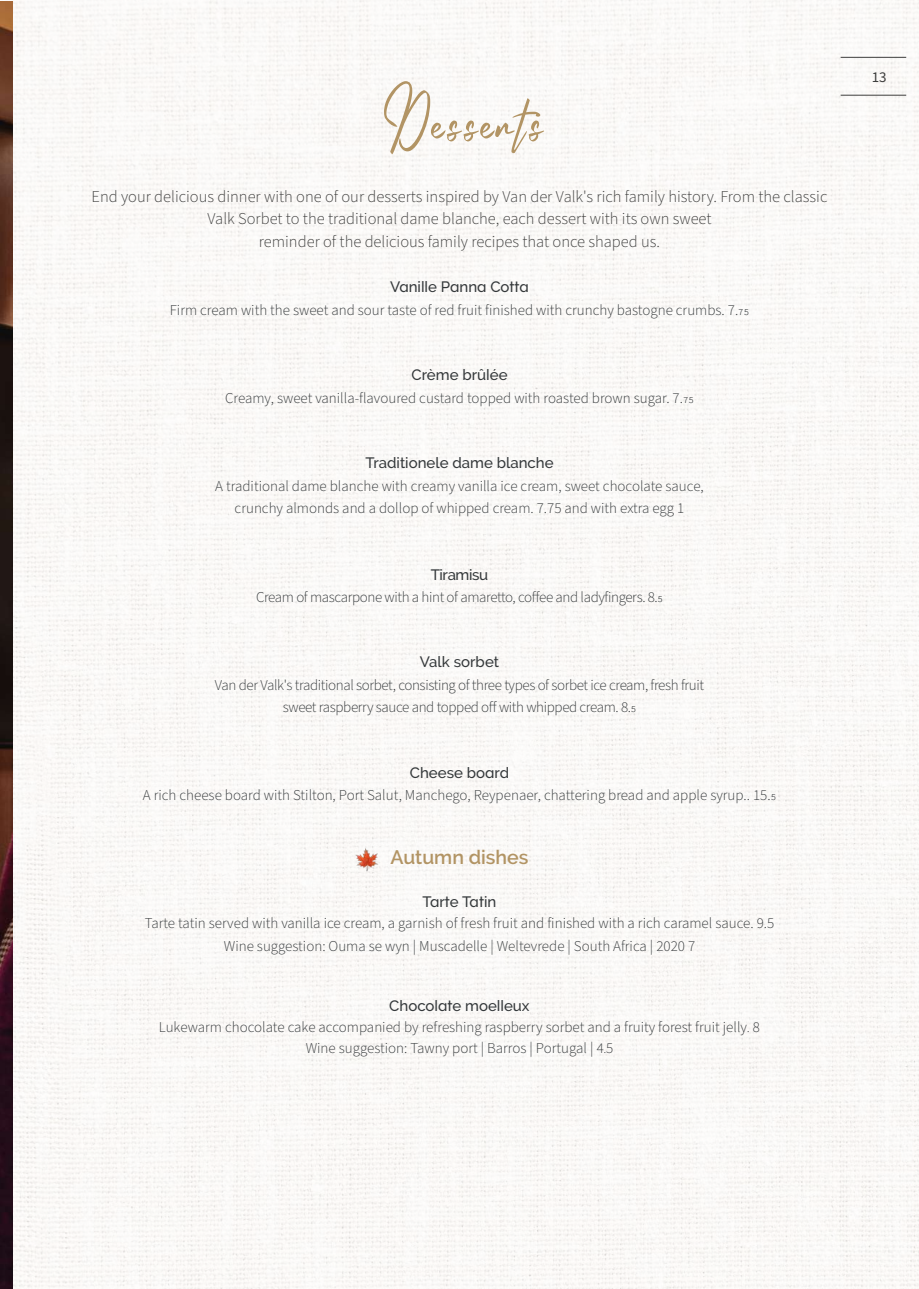
<style>
.page{position:relative;width:919px;height:1289px;background:#fff}
.page>*{position:absolute;margin:0;border:0;box-sizing:border-box;transform-origin:0 0}
.t1{font:72px "Autumn Field";letter-spacing:.05em;color:#b29464}
.t2{font:600 19.5px "Raleway";color:#b29464}
.t3{font:300 16.5px/22.5px "Source Sans Pro";color:#3d3d3c;text-align:center}
.t4{font:300 15px/22.5px "Source Sans Pro";color:#34383a;text-align:center}
.t5{font:300 15px/22.5px "Source Sans Pro";letter-spacing:-.025em;color:#34383a;text-align:center}
.t6{font:500 15px "Raleway";color:#34383a}
.t7{font:500 15px "Raleway";letter-spacing:-.025em;color:#34383a}
.t8{font:15px "Source Sans Pro";color:#3d3d3c}
</style>
<div class="page">
<img style="left:0;top:0;width:918px;height:1288px">
<hr style="left:840px;top:57px;width:66px;height:1px;background:#3d3d3c">
<hr style="left:840px;top:95px;width:66px;height:1px;background:#3d3d3c">
<img style="left:0;top:2px;width:13px;height:1286px">
<img style="left:353px;top:847px;width:26px;height:25px">
<h1 class="t1" style="left:379px;top:69px;width:163px">Desserts</h1>
<p class="t3" style="left:92px;top:185px;width:737px">End your delicious dinner with one of our desserts inspired by Van der Valk's rich family history. From the classic<br>Valk Sorbet to the traditional dame blanche, each dessert with its own sweet<br>reminder of the delicious family recipes that once shaped us.</p>
<p class="t6" style="left:390px;top:278px;width:140px">Vanille Panna Cotta</p>
<p class="t4" style="left:170px;top:299px;width:580px">Firm cream with the sweet and sour taste of red fruit finished with crunchy bastogne crumbs. 7.75</p>
<p class="t6" style="left:411px;top:366px;width:98px">Crème brûlée</p>
<p class="t4" style="left:225px;top:387px;width:470px">Creamy, sweet vanilla-flavoured custard topped with roasted brown sugar. 7.75</p>
<p class="t6" style="left:365px;top:454px;width:190px">Traditionele dame blanche</p>
<p class="t4" style="left:215px;top:475px;width:490px">A traditional dame blanche with creamy vanilla ice cream, sweet chocolate sauce, crunchy almonds and a dollop of whipped cream. 7.75 and with extra egg 1</p>
<p class="t7" style="left:430px;top:565px;width:59px">Tiramisu</p>
<p class="t5" style="left:256px;top:586px;width:408px">Cream of mascarpone with a hint of amaretto, coffee and ladyfingers. 8.5</p>
<p class="t6" style="left:420px;top:653px;width:81px">Valk sorbet</p>
<p class="t5" style="left:215px;top:674px;width:490px">Van der Valk's traditional sorbet, consisting of three types of sorbet ice cream, fresh fruit sweet raspberry sauce and topped off with whipped cream. 8.5</p>
<p class="t6" style="left:410px;top:763px;width:101px">Cheese board</p>
<p class="t4" style="left:143px;top:784px;width:634px">A rich cheese board with Stilton, Port Salut, Manchego, Reypenaer, chattering bread and apple syrup.. 15.5</p>
<h2 class="t2" style="left:390px;top:846px;width:140px">Autumn dishes</h2>
<p class="t6" style="left:422px;top:893px;width:75px">Tarte Tatin</p>
<p class="t4" style="left:145px;top:912px;width:631px">Tarte tatin served with vanilla ice cream, a garnish of fresh fruit and finished with a rich caramel sauce. 9.5<br>Wine suggestion: Ouma se wyn | Muscadelle | Weltevrede | South Africa | 2020 7</p>
<p class="t6" style="left:389px;top:997px;width:142px">Chocolate moelleux</p>
<p class="t4" style="left:159px;top:1017px;width:602px;line-height:21px">Lukewarm chocolate cake accompanied by refreshing raspberry sorbet and a fruity forest fruit jelly. 8<br>Wine suggestion: Tawny port | Barros | Portugal | 4.5</p>
<p class="t8" style="left:871px;top:67px;width:16px">13</p>
</div>
